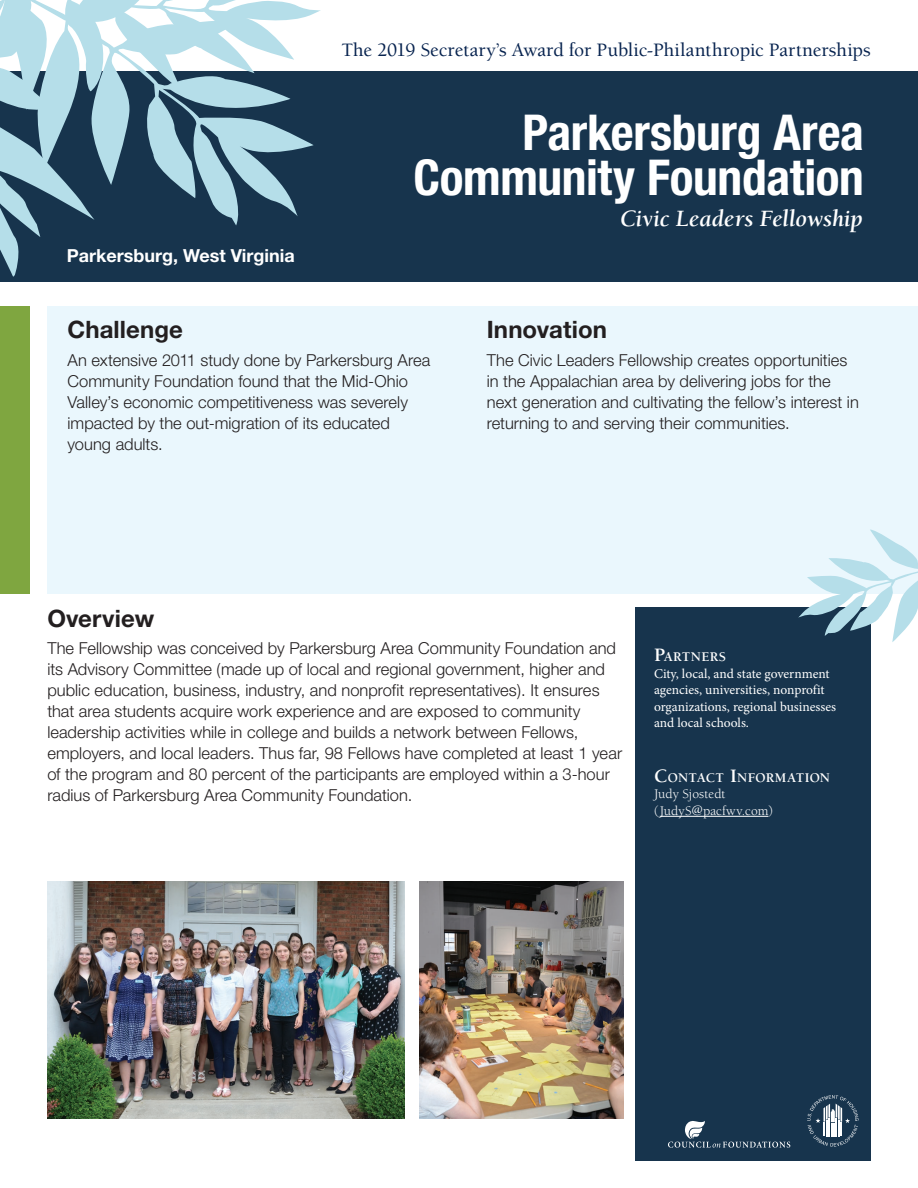
<style>
.page{position:relative;width:918px;height:1188px;background:#fff}
.page>*{position:absolute;margin:0;border:0;box-sizing:border-box;transform-origin:0 0}
.t1{font:700 condensed 49.5px/45px "Helvetica Neue";letter-spacing:-.005em;color:#fff;text-align:right}
.t2{font:700 24px "Helvetica Neue";letter-spacing:.005em;color:#231f20}
.t3{font:italic 700 24px "Berkeley";letter-spacing:-.01em;color:#fff}
.Secretary_Award_Text{font:500 19.5px "Berkeley";letter-spacing:-.005em;color:#07234f}
.t4{font:700 18px "Helvetica Neue";color:#fff}
.P-Overview{font:300 16.5px/21px "Helvetica Neue";color:#231f20}
.t5{font:700 13.65px "Berkeley";letter-spacing:.02em;color:#fff}
.t6{font:13.5px/16.5px "Minion Pro";color:#fff}
.t7{font:13.5px/16.5px "Berkeley";letter-spacing:.005em;color:#fff}
.s1{font-size:19.5px}
</style>
<div class="page">
<div style="left:0;top:71px;width:918px;height:211px;background:#17344d"></div>
<div style="left:47px;top:307px;width:871px;height:287px;background:#eaf7fd"></div>
<div style="left:636px;top:608px;width:235px;height:553px;background:#17344d"></div>
<div style="left:0;top:307px;width:29px;height:287px;background:#7fa640"></div>
<img style="left:48px;top:882px;width:357px;height:237px">
<img style="left:419px;top:882px;width:204px;height:237px">
<hr style="left:660px;top:816px;width:108px;height:1px;background:#fff">
<svg style="left:668px;top:1121px;width:122px;height:27px"></svg>
<svg style="left:807px;top:1095px;width:52px;height:51px"></svg>
<svg style="left:798px;top:529px;width:120px;height:113px"></svg>
<svg style="left:0;top:0;width:321px;height:277px"></svg>
<p class="Secretary_Award_Text" style="left:341px;top:39px;width:531px">The 2019 Secretary’s Award for Public-Philanthropic Partnerships</p>
<h3 class="t4" style="left:67px;top:245px;width:229px">Parkersburg, West Virginia</h3>
<h1 class="t1" style="left:413px;top:110px;width:452px">Parkersburg Area<br>Community Foundation</h1>
<h2 class="t3" style="left:621px;top:206px;width:243px">Civic Leaders Fellowship</h2>
<h4 class="t2" style="left:68px;top:315px;width:117px">Challenge</h4>
<p class="P-Overview" style="left:68px;top:349px;width:364px">An extensive 2011 study done by Parkersburg Area Community Foundation found that the Mid-Ohio Valley’s economic competitiveness was severely impacted by the out-migration of its educated young adults.</p>
<h4 class="t2" style="left:487px;top:315px;width:122px">Innovation</h4>
<p class="P-Overview" style="left:487px;top:349px;width:374px">The Civic Leaders Fellowship creates opportunities in the Appalachian area by delivering jobs for the next generation and cultivating the fellow’s interest in returning to and serving their communities.</p>
<h4 class="t2" style="left:47px;top:603px;width:108px">Overview</h4>
<p class="P-Overview" style="left:47px;top:638px;width:576px">The Fellowship was conceived by Parkersburg Area Community Foundation and its Advisory Committee (made up of local and regional government, higher and public education, business, industry, and nonprofit representatives). It ensures that area students acquire work experience and are exposed to community leadership activities while in college and builds a network between Fellows, employers, and local leaders. Thus far, 98 Fellows have completed at least 1 year of the program and 80 percent of the participants are employed within a 3-hour radius of Parkersburg Area Community Foundation.</p>
<h5 class="t5" style="left:654px;top:650px;width:74px"><span class="s1">P</span>ARTNERS</h5>
<p class="t6" style="left:654px;top:665px;width:184px">City, local, and state government agencies, universities, nonprofit organizations, regional businesses and local schools.</p>
<h5 class="t5" style="left:654px;top:770px;width:177px"><span class="s1">C</span>ONTACT <span class="s1">I</span>NFORMATION</h5>
<p class="t7" style="left:654px;top:786px;width:120px">Judy Sjostedt (JudyS@pacfwv.com)</p>
</div>
